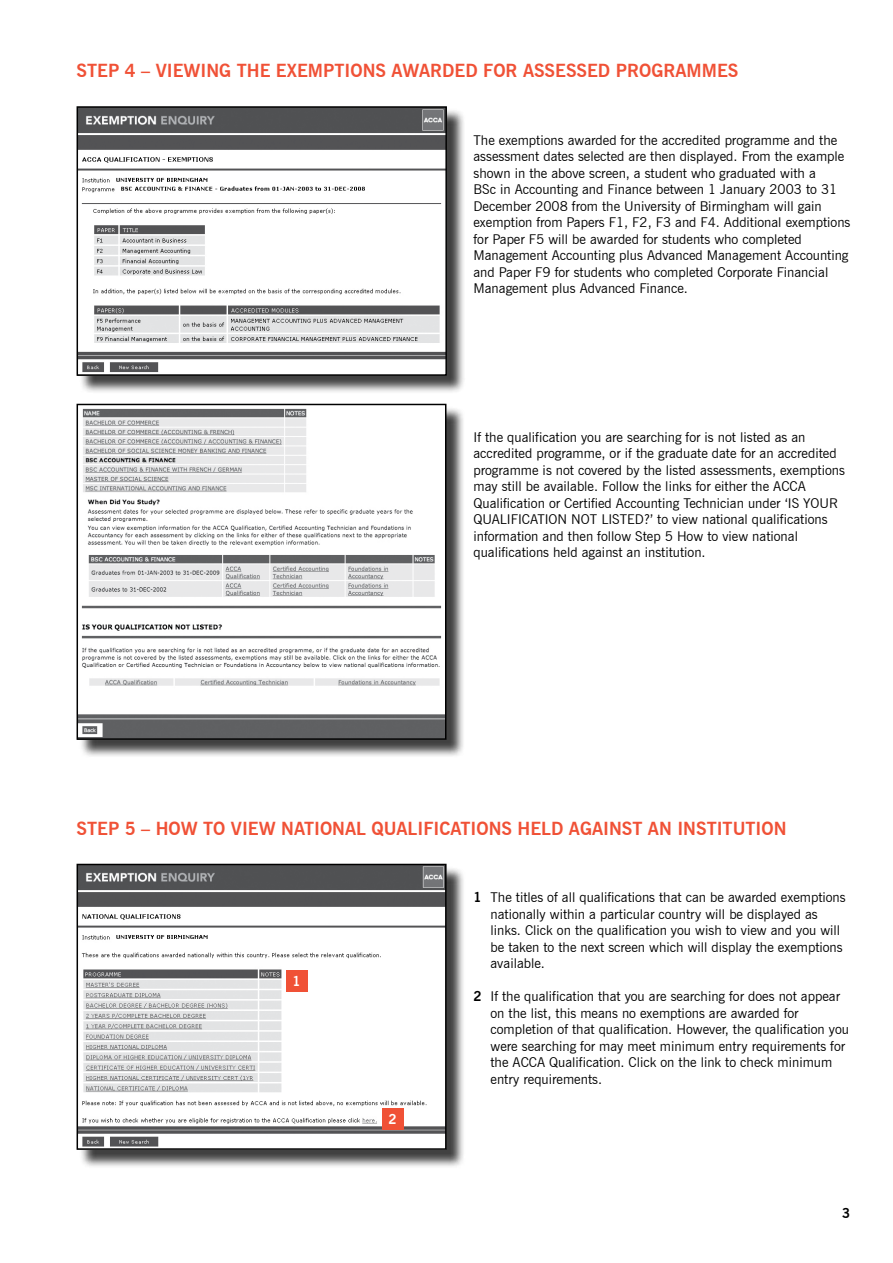
<style>
.page{position:relative;width:893px;height:1263px;background:#fff}
.page>*{position:absolute;margin:0;border:0;box-sizing:border-box;transform-origin:0 0}
.t1{font:700 18px "News Gothic BT";color:#f05136}
.t2{font:13.5px/16.5px "News Gothic BT";color:#000}
.t3{font:700 13.5px "News Gothic BT";color:#fff}
.t4{font:700 13.5px "News Gothic BT";color:#000}
.s1{font-weight:700}
</style>
<div class="page">
<div style="left:79px;top:108px;width:386px;height:286px;background:#000;opacity:.75"></div>
<img style="left:80px;top:109px;width:364px;height:264px">
<div style="left:77px;top:106px;width:370px;height:270px;border:2px solid #000"></div>
<div style="left:79px;top:866px;width:386px;height:302px;background:#000;opacity:.75"></div>
<img style="left:80px;top:867px;width:364px;height:280px">
<div style="left:77px;top:864px;width:370px;height:286px;border:2px solid #000"></div>
<div style="left:286px;top:970px;width:21px;height:21px;background:#f05136"></div>
<div style="left:382px;top:1108px;width:21px;height:21px;background:#f05136"></div>
<div style="left:79px;top:406px;width:386px;height:353px;background:#000;opacity:.75"></div>
<img style="left:79px;top:406px;width:365px;height:332px">
<div style="left:77px;top:404px;width:369px;height:336px;border:1px solid #000"></div>
<h1 class="t1" style="left:77px;top:60px;width:662px">STEP 4 – VIEWING THE EXEMPTIONS AWARDED FOR ASSESSED PROGRAMMES</h1>
<p class="t2" style="left:473px;top:131px;width:378px">The exemptions awarded for the accredited programme and the assessment dates selected are then displayed. From the example shown in the above screen, a student who graduated with a<br>BSc in Accounting and Finance between 1 January 2003 to 31<br>December 2008 from the University of Birmingham will gain exemption from Papers F1, F2, F3 and F4. Additional exemptions for Paper F5 will be awarded for students who completed Management Accounting plus Advanced Management Accounting and Paper F9 for students who completed Corporate Financial Management plus Advanced Finance.</p>
<p class="t2" style="left:473px;top:428px;width:373px">If the qualification you are searching for is not listed as an accredited programme, or if the graduate date for an accredited programme is not covered by the listed assessments, exemptions may still be available. Follow the links for either the ACCA Qualification or Certified Accounting Technician under ‘IS YOUR QUALIFICATION NOT LISTED?’ to view national qualifications information and then follow Step 5 How to view national qualifications held against an institution.</p>
<h1 class="t1" style="left:77px;top:817px;width:711px">STEP 5 – HOW TO VIEW NATIONAL QUALIFICATIONS HELD AGAINST AN INSTITUTION</h1>
<p class="t3" style="left:292px;top:973px;width:10px">1</p>
<p class="t3" style="left:389px;top:1111px;width:10px">2</p>
<p class="t2" style="left:490px;top:889px;width:357px;text-indent:-17px"><span class="s1">1</span> The titles of all qualifications that can be awarded exemptions nationally within a particular country will be displayed as links. Click on the qualification you wish to view and you will be taken to the next screen which will display the exemptions available.</p>
<p class="t2" style="left:490px;top:988px;width:360px;text-indent:-17px"><span class="s1">2</span> If the qualification that you are searching for does not appear on the list, this means no exemptions are awarded for completion of that qualification. However, the qualification you were searching for may meet minimum entry requirements for the ACCA Qualification. Click on the link to check minimum entry requirements.</p>
<p class="t4" style="left:842px;top:1205px;width:10px">3</p>
</div>
